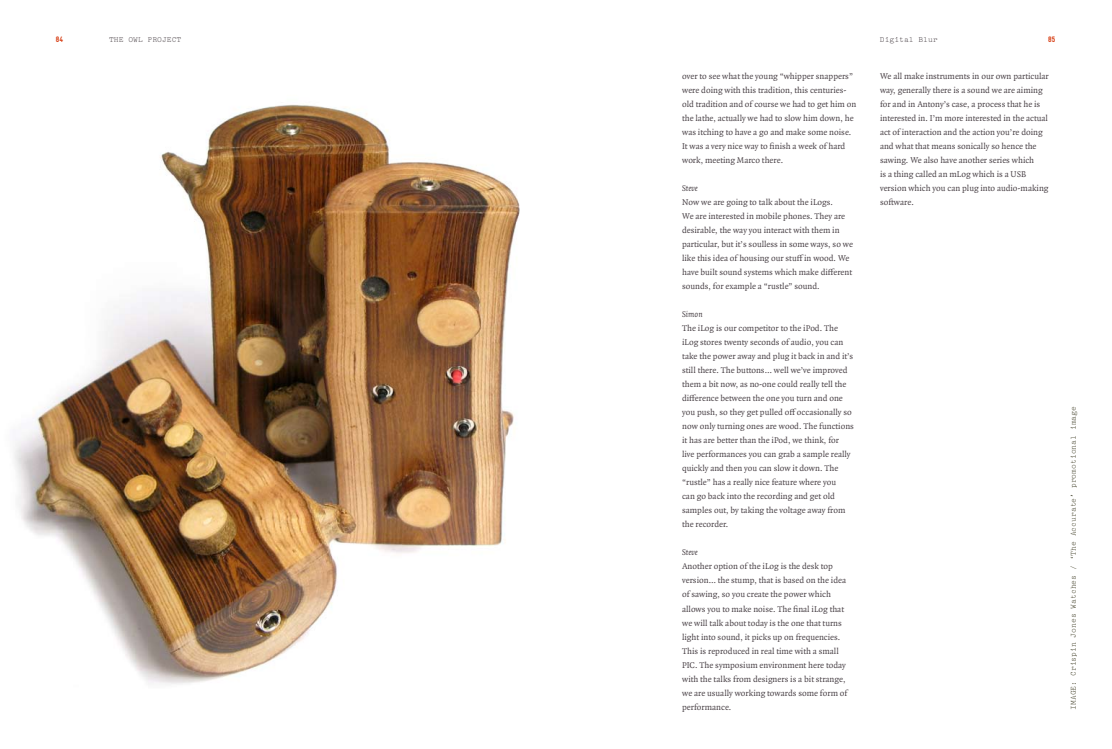
<style>
.page{position:relative;width:1112px;height:749px;background:#fff}
.page>*{position:absolute;margin:0;border:0;box-sizing:border-box;transform-origin:0 0}
.t1{font:9px/14px "Quadraat OT";color:#4b4348}
.t2{font:italic 9px "Quadraat OT";color:#4b4348}
.t3{font:8px "Pica 10 Pitch BT";color:#424029}
.t4{font:8px "Pica 10 Pitch BT";color:#4b4348}
.t5{font:900 condensed 8px "Gravur";color:#d9471f}
</style>
<div class="page">
<img style="left:14px;top:104px;width:506px;height:580px">
<p class="t5" style="left:56px;top:35px;width:9px">84</p>
<p class="t4" style="left:109px;top:35px;width:74px">THE OWL PROJECT</p>
<p class="t4" style="left:879px;top:35px;width:59px">Digital Blur</p>
<p class="t5" style="left:1047px;top:35px;width:9px">85</p>
<p class="t1" style="left:682px;top:69px;width:176px">over to see what the young “whipper snappers” were doing with this tradition, this centuries&shy;old tradition and of course we had to get him on the lathe, actually we had to slow him down, he was itching to have a go and make some noise.<br>It was a very nice way to finish a week of hard work, meeting Marco there.</p>
<p class="t2" style="left:682px;top:183px;width:17px">Steve</p>
<p class="t1" style="left:682px;top:195px;width:172px">Now we are going to talk about the iLogs.<br>We are interested in mobile phones. They are desirable, the way you interact with them in particular, but it’s soulless in some ways, so we like this idea of housing our stuff in wood. We have built sound systems which make different sounds, for example a “rustle” sound.</p>
<p class="t2" style="left:682px;top:309px;width:22px">Simon</p>
<p class="t1" style="left:682px;top:321px;width:173px">The iLog is our competitor to the iPod. The iLog stores twenty seconds of audio, you can take the power away and plug it back in and it’s still there. The buttons… well we’ve improved them a bit now, as no-one could really tell the difference between the one you turn and one you push, so they get pulled off occasionally so now only turning ones are wood. The functions it has are better than the iPod, we think, for<br>live performances you can grab a sample really quickly and then you can slow it down. The “rustle” has a really nice feature where you<br>can go back into the recording and get old samples out, by taking the voltage away from the recorder.</p>
<p class="t2" style="left:682px;top:547px;width:17px">Steve</p>
<p class="t1" style="left:682px;top:559px;width:167px">Another option of the iLog is the desk top version… the stump, that is based on the idea of sawing, so you create the power which allows you to make noise. The final iLog that we will talk about today is the one that turns light into sound, it picks up on frequencies.<br>This is reproduced in real time with a small PIC. The symposium environment here today with the talks from designers is a bit strange, we are usually working towards some form of performance.</p>
<p class="t1" style="left:879px;top:69px;width:170px">We all make instruments in our own particular way, generally there is a sound we are aiming for and in Antony’s case, a process that he is interested in. I’m more interested in the actual act of interaction and the action you’re doing and what that means sonically so hence the sawing. We also have another series which<br>is a thing called an mLog which is a USB version which you can plug into audio-making software.</p>
<p class="t3" style="left:1068px;top:709px;width:305px;rotate:-90deg">IMAGE: Crispin Jones Watches / ‘The Accurate’ promotional image</p>
</div>
